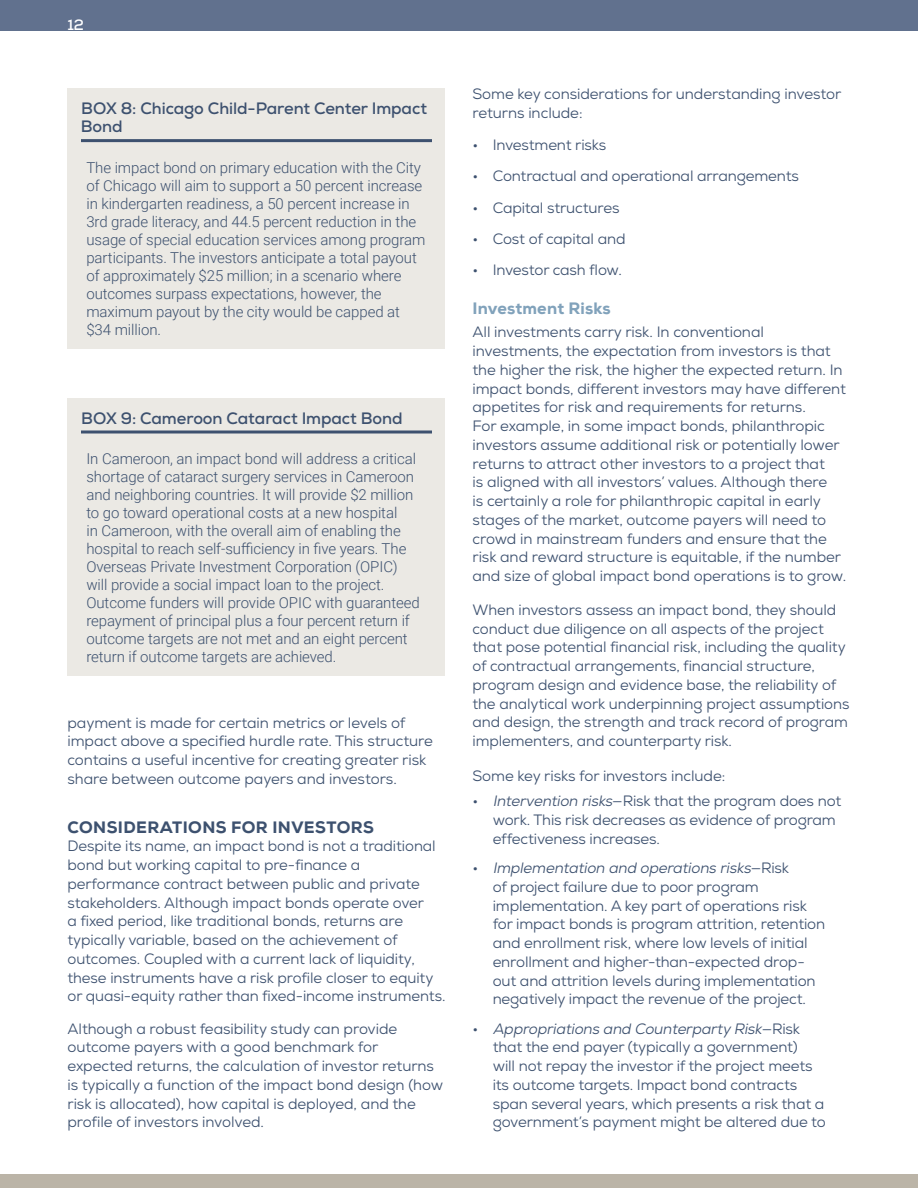
<style>
.page{position:relative;width:918px;height:1188px;background:#fff}
.page>*{position:absolute;margin:0;border:0;box-sizing:border-box;transform-origin:0 0}
.t1{font:700 16.5px/18.8px "Nexa";letter-spacing:-.005em;color:#3d516f}
.t2{font:800 16.5px "Nexa";letter-spacing:.025em;color:#3d516f}
.t3{font:800 16.5px "Nexa";letter-spacing:.01em;color:#81a2bb}
.t4{font:15px/18.8px "Nexa";letter-spacing:-.005em;color:#3d516f}
.t5{font:300 15px/18px "Roboto";letter-spacing:-.005em;color:#3d516f}
.t6{font:700 15px "Nexa";color:#fff}
.s1{font-style:italic}
</style>
<div class="page">
<div style="left:0;top:1174px;width:918px;height:14px;background:#bbb4a7"></div>
<div style="left:0;top:0;width:918px;height:31px;background:#61718e"></div>
<div style="left:68px;top:88px;width:378px;height:260px;background:#ebe9e4"></div>
<hr style="left:81px;top:139px;width:351px;height:3px;background:#3d516f">
<div style="left:68px;top:398px;width:378px;height:278px;background:#ebe9e4"></div>
<svg style="left:81px;top:430px;width:351px;height:4px"></svg>
<p class="t6" style="left:68px;top:15px;width:18px">12</p>
<p class="t1" style="left:81px;top:99px;width:348px">BOX 8: Chicago Child-Parent Center Impact<br>Bond</p>
<p class="t5" style="left:86px;top:158px;width:341px">The impact bond on primary education with the City of Chicago will aim to support a 50 percent increase in kindergarten readiness, a 50 percent increase in 3rd grade literacy, and 44.5 percent reduction in the usage of special education services among program participants. The investors anticipate a total payout of approximately $25 million; in a scenario where outcomes surpass expectations, however, the maximum payout by the city would be capped at $34 million.</p>
<p class="t1" style="left:81px;top:409px;width:323px">BOX 9: Cameroon Cataract Impact Bond</p>
<p class="t5" style="left:86px;top:449px;width:335px">In Cameroon, an impact bond will address a critical shortage of cataract surgery services in Cameroon and neighboring countries. It will provide $2 million to go toward operational costs at a new hospital<br>in Cameroon, with the overall aim of enabling the hospital to reach self-sufficiency in five years. The Overseas Private Investment Corporation (OPIC) will provide a social impact loan to the project.<br>Outcome funders will provide OPIC with guaranteed repayment of principal plus a four percent return if outcome targets are not met and an eight percent return if outcome targets are achieved.</p>
<p class="t4" style="left:68px;top:713px;width:367px">payment is made for certain metrics or levels of impact above a specified hurdle rate. This structure contains a useful incentive for creating greater risk share between outcome payers and investors.</p>
<p class="t2" style="left:68px;top:816px;width:308px">CONSIDERATIONS FOR INVESTORS</p>
<p class="t4" style="left:68px;top:837px;width:379px">Despite its name, an impact bond is not a traditional bond but working capital to pre-finance a performance contract between public and private stakeholders. Although impact bonds operate over<br>a fixed period, like traditional bonds, returns are typically variable, based on the achievement of outcomes. Coupled with a current lack of liquidity, these instruments have a risk profile closer to equity or quasi-equity rather than fixed-income instruments.</p>
<p class="t4" style="left:68px;top:1019px;width:377px">Although a robust feasibility study can provide outcome payers with a good benchmark for expected returns, the calculation of investor returns is typically a function of the impact bond design (how risk is allocated), how capital is deployed, and the profile of investors involved.</p>
<p class="t4" style="left:472px;top:84px;width:371px">Some key considerations for understanding investor returns include:</p>
<p class="t4" style="left:472px;top:135px;width:135px">• Investment risks</p>
<p class="t4" style="left:472px;top:167px;width:328px">• Contractual and operational arrangements</p>
<p class="t4" style="left:472px;top:198px;width:148px">• Capital structures</p>
<p class="t4" style="left:472px;top:229px;width:155px">• Cost of capital and</p>
<p class="t4" style="left:472px;top:261px;width:151px">• Investor cash flow.</p>
<p class="t3" style="left:472px;top:298px;width:140px">Investment Risks</p>
<p class="t4" style="left:472px;top:323px;width:375px">All investments carry risk. In conventional investments, the expectation from investors is that the higher the risk, the higher the expected return. In impact bonds, different investors may have different appetites for risk and requirements for returns.<br>For example, in some impact bonds, philanthropic investors assume additional risk or potentially lower returns to attract other investors to a project that<br>is aligned with all investors’ values. Although there<br>is certainly a role for philanthropic capital in early stages of the market, outcome payers will need to crowd in mainstream funders and ensure that the risk and reward structure is equitable, if the number and size of global impact bond operations is to grow.</p>
<p class="t4" style="left:472px;top:600px;width:378px">When investors assess an impact bond, they should conduct due diligence on all aspects of the project that pose potential financial risk, including the quality of contractual arrangements, financial structure, program design and evidence base, the reliability of the analytical work underpinning project assumptions and design, the strength and track record of program implementers, and counterparty risk.</p>
<p class="t4" style="left:472px;top:766px;width:254px">Some key risks for investors include:</p>
<p class="t4" style="left:493px;top:792px;width:350px;text-indent:-20px">• <span class="s1">Intervention risks</span>—Risk that the program does not work. This risk decreases as evidence of program effectiveness increases.</p>
<p class="t4" style="left:493px;top:858px;width:334px;text-indent:-20px">• <span class="s1">Implementation and operations risks</span>— R i s k<br>of project failure due to poor program implementation. A key part of operations risk for impact bonds is program attrition, retention and enrollment risk, where low levels of initial enrollment and higher-than-expected drop&shy;out and attrition levels during implementation negatively impact the revenue of the project.</p>
<p class="t4" style="left:493px;top:1019px;width:335px;text-indent:-20px">• <span class="s1">Appropriations and Counterparty Risk</span>— R i s k that the end payer (typically a government)<br>will not repay the investor if the project meets its outcome targets. Impact bond contracts span several years, which presents a risk that a government’s payment might be altered due to</p>
</div>
